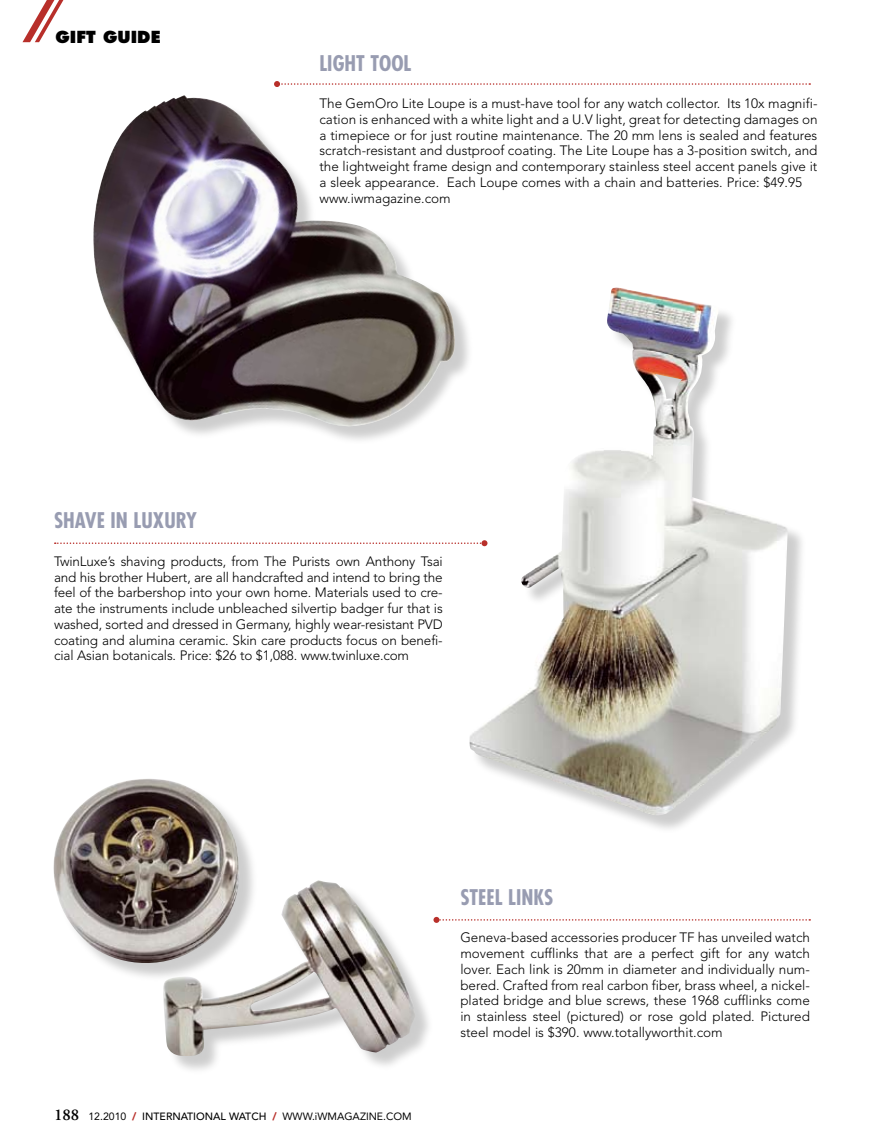
<style>
.page{position:relative;width:891px;height:1148px;background:#fff}
.page>*{position:absolute;margin:0;border:0;box-sizing:border-box;transform-origin:0 0}
.t1{font:700 condensed 21px "Futura";color:#989cb1}
.t2{font:800 16.2px "Futura";color:#000}
.t3{font:300 13.5px/15.8px "Avenir";color:#000;text-align:justify}
.t4{font:10.5px "Avenir";color:#000}
.s1{font-family:"Adobe Garamond";font-weight:600;font-size:16.5px}
.s2{font-weight:900;color:#b82f2a}
.s3{font-weight:500}
</style>
<div class="page">
<svg style="left:22px;top:0;width:42px;height:42px"></svg>
<div style="left:470px;top:288px;width:338px;height:547px;background:#000;opacity:.2"></div>
<img style="left:469px;top:287px;width:319px;height:528px">
<div style="left:94px;top:97px;width:382px;height:349px;background:#000;opacity:.2"></div>
<img style="left:93px;top:95px;width:364px;height:332px">
<img style="left:53px;top:779px;width:200px;height:193px">
<div style="left:164px;top:881px;width:271px;height:195px;background:#000;opacity:.2"></div>
<img style="left:135px;top:875px;width:281px;height:198px">
<svg style="left:55px;top:540px;width:433px;height:6px"></svg>
<svg style="left:274px;top:81px;width:536px;height:6px"></svg>
<svg style="left:434px;top:916px;width:376px;height:6px"></svg>
<p class="t2" style="left:56px;top:27px;width:107px">gift guide</p>
<p class="t1" style="left:320px;top:50px;width:93px">LIGHT TOOL</p>
<p class="t3" style="left:320px;top:95px;width:500px;text-align:left">The GemOro Lite Loupe is a must-have tool for any watch collector. Its 10x magnifi&shy;cation is enhanced with a white light and a U.V light, great for detecting damages on a timepiece or for just routine maintenance. The 20 mm lens is sealed and features scratch-resistant and dustproof coating. The Lite Loupe has a 3-position switch, and the lightweight frame design and contemporary stainless steel accent panels give it a sleek appearance. Each Loupe comes with a chain and batteries. Price: $49.95 www.iwmagazine.com</p>
<p class="t1" style="left:54px;top:507px;width:144px">SHAVE IN LUXURY</p>
<p class="t3" style="left:54px;top:553px;width:390px">TwinLuxe’s shaving products, from The Purists own Anthony Tsai and his brother Hubert, are all handcrafted and intend to bring the feel of the barbershop into your own home. Materials used to cre&shy;ate the instruments include unbleached silvertip badger fur that is washed, sorted and dressed in Germany, highly wear-resistant PVD coating and alumina ceramic. Skin care products focus on benefi&shy;cial Asian botanicals. Price: $26 to $1,088. www.twinluxe.com</p>
<p class="t4" style="left:54px;top:1110px;width:359px"><span class="s1">188</span> 12.2010 <span class="s2">/</span> <span class="s3">INTERNATIONAL WATCH</span> <span class="s2">/</span> WWW.IWMAGAZINE.COM</p>
<p class="t1" style="left:460px;top:884px;width:93px">STEEL LINKS</p>
<p class="t3" style="left:460px;top:929px;width:351px">Geneva-based accessories producer TF has unveiled watch movement cufflinks that are a perfect gift for any watch lover. Each link is 20mm in diameter and individually num&shy;bered. Crafted from real carbon fiber, brass wheel, a nickel&shy;plated bridge and blue screws, these 1968 cufflinks come in stainless steel (pictured) or rose gold plated. Pictured steel model is $390. www.totallyworthit.com</p>
</div>
